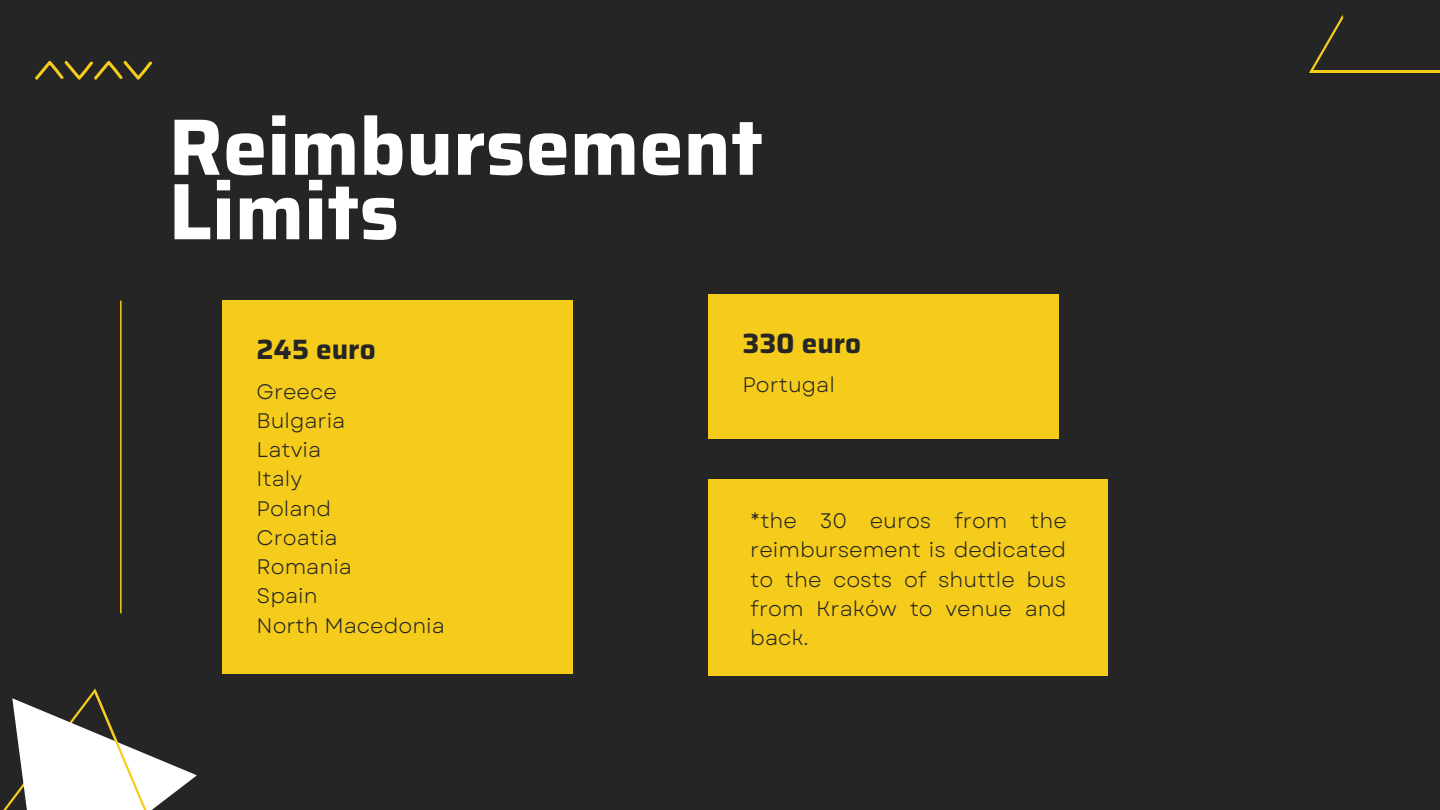
<style>
.page{position:relative;width:1440px;height:810px;background:#252525}
.page>*{position:absolute;margin:0;border:0;box-sizing:border-box;transform-origin:0 0}
.t1{font:700 80px/64.5px "Saira";color:#fff}
.t2{font:700 28px "Saira";color:#252525}
.t3{font:21px/29.2px "Garet";color:#252525}
</style>
<div class="page">
<svg style="left:1309px;top:14px;width:131px;height:59px"></svg>
<hr style="left:1311px;top:71px;width:129px;height:2px;background:#f5cc1c">
<div style="left:708px;top:294px;width:351px;height:145px;background:#f5cc1c"></div>
<svg style="left:35px;top:60px;width:117px;height:20px"></svg>
<hr style="left:120px;top:301px;width:2px;height:312px;background:#f5cc1c">
<svg style="left:3px;top:688px;width:194px;height:122px"></svg>
<div style="left:222px;top:301px;width:351px;height:373px;background:#f5cc1c"></div>
<div style="left:708px;top:479px;width:400px;height:196px;background:#f5cc1c"></div>
<h1 class="t1" style="left:169px;top:115px;width:596px">Reimbursement<br>Limits</h1>
<h2 class="t2" style="left:257px;top:327px;width:121px">245 euro</h2>
<p class="t3" style="left:257px;top:377px;width:190px">Greece<br>Bulgaria<br>Latvia<br>Italy<br>Poland<br>Croatia<br>Romania<br>Spain<br>North Macedonia</p>
<h2 class="t2" style="left:742px;top:321px;width:120px">330 euro</h2>
<p class="t3" style="left:742px;top:371px;width:94px">Portugal</p>
<p class="t3" style="left:750px;top:506px;width:318px;text-align:justify">*the 30 euros from the reimbursement is dedicated to the costs of shuttle bus from Kraków to venue and back.</p>
</div>
